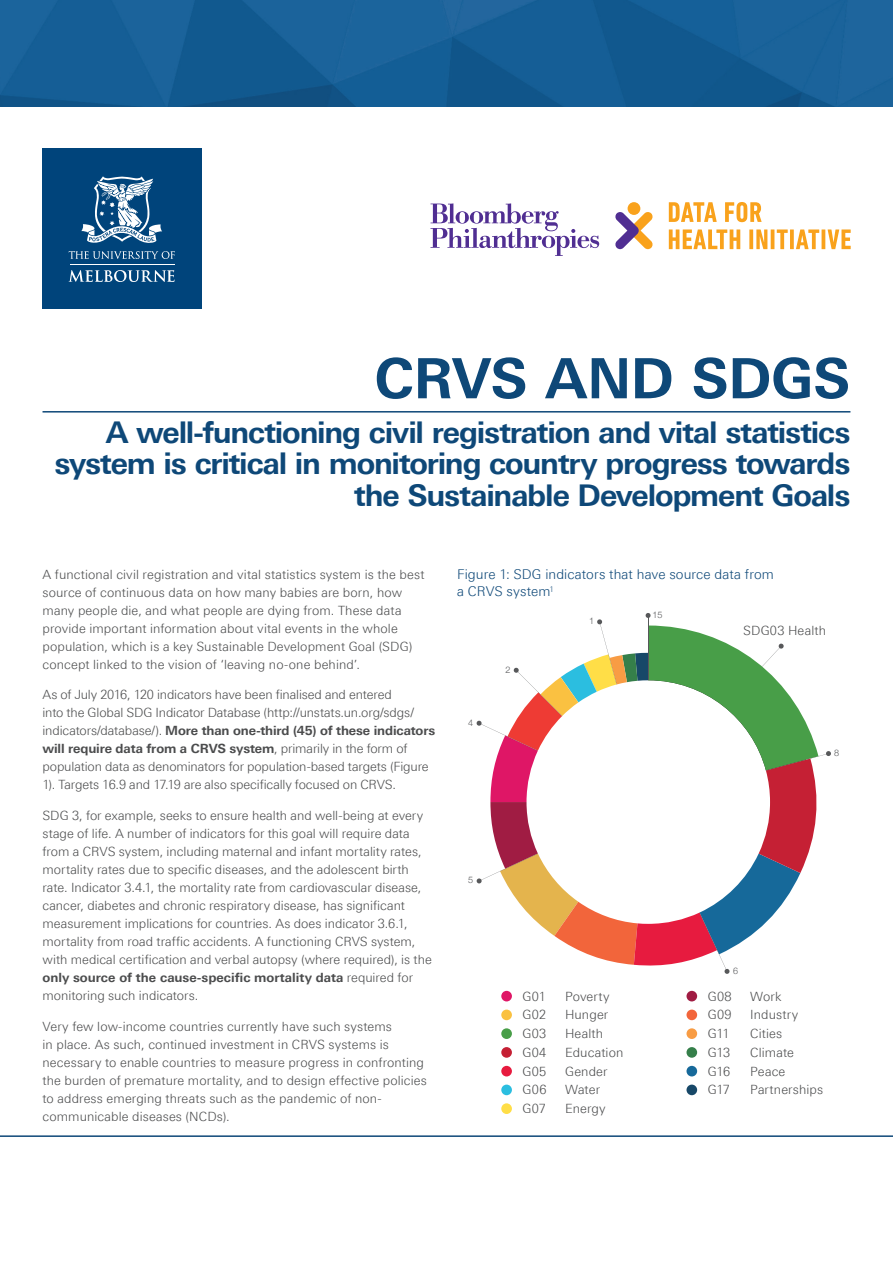
<style>
.page{position:relative;width:893px;height:1263px;background:#fff}
.page>*{position:absolute;margin:0;border:0;box-sizing:border-box;transform-origin:0 0}
.Partner_Lead_Main_He{font:700 55.5px "Linotype Univers 630";letter-spacing:-.015em;color:#0e4878}
.Partner_Lead_Sub_Mai{font:700 30px/31.5px "Linotype Univers 630";letter-spacing:-.04em;color:#0e4878;text-align:right}
.Figure_Box_Descripti{font:300 13.5px/17.2px "Linotype Univers 330";letter-spacing:.005em;color:#0e4878}
.Body_text-8_5_12pt_8{font:300 12.75px/18px "Linotype Univers 330";letter-spacing:.005em;color:#4b4c4d}
.t1{font:300 9px "Helvetica Neue";color:#57585a}
.s1{font-family:"Linotype Univers 630";font-weight:700}
</style>
<div class="page">
<svg style="left:476px;top:613px;width:355px;height:361px"></svg>
<img style="left:0;top:0;width:893px;height:106px">
<hr style="left:0;top:1135px;width:893px;height:2px;background:#0e4878">
<hr style="left:43px;top:411px;width:807px;height:1px;background:#0e4878">
<div style="left:501px;top:991px;width:11px;height:10px;background:#df1666;border-radius:50%"></div>
<div style="left:501px;top:1009px;width:11px;height:11px;background:#fac141;border-radius:50%"></div>
<div style="left:501px;top:1028px;width:11px;height:11px;background:#489e48;border-radius:50%"></div>
<div style="left:501px;top:1047px;width:11px;height:11px;background:#c52034;border-radius:50%"></div>
<div style="left:501px;top:1066px;width:11px;height:10px;background:#e71b3f;border-radius:50%"></div>
<div style="left:501px;top:1084px;width:11px;height:11px;background:#2bbee0;border-radius:50%"></div>
<div style="left:501px;top:1103px;width:11px;height:11px;background:#ffde47;border-radius:50%"></div>
<div style="left:686px;top:991px;width:11px;height:10px;background:#a01c43;border-radius:50%"></div>
<div style="left:686px;top:1009px;width:11px;height:11px;background:#f2653b;border-radius:50%"></div>
<div style="left:686px;top:1028px;width:11px;height:11px;background:#f89c44;border-radius:50%"></div>
<div style="left:686px;top:1047px;width:11px;height:11px;background:#357f4a;border-radius:50%"></div>
<div style="left:686px;top:1066px;width:11px;height:10px;background:#16699a;border-radius:50%"></div>
<div style="left:686px;top:1084px;width:11px;height:11px;background:#174868;border-radius:50%"></div>
<div style="left:43px;top:149px;width:159px;height:160px;background:#00447b"></div>
<hr style="left:70px;top:264px;width:104px;height:1px;background:#fff">
<svg style="left:69px;top:270px;width:106px;height:12px"></svg>
<svg style="left:69px;top:251px;width:106px;height:8px"></svg>
<svg style="left:81px;top:176px;width:81px;height:67px"></svg>
<svg style="left:669px;top:202px;width:48px;height:20px"></svg>
<svg style="left:725px;top:202px;width:37px;height:20px"></svg>
<svg style="left:669px;top:229px;width:71px;height:20px"></svg>
<svg style="left:749px;top:229px;width:4px;height:20px"></svg>
<svg style="left:756px;top:229px;width:11px;height:20px"></svg>
<hr style="left:771px;top:229px;width:3px;height:20px;background:#f9a21c">
<svg style="left:777px;top:229px;width:11px;height:20px"></svg>
<svg style="left:790px;top:229px;width:4px;height:20px"></svg>
<svg style="left:796px;top:229px;width:23px;height:20px"></svg>
<svg style="left:821px;top:229px;width:4px;height:20px"></svg>
<svg style="left:828px;top:229px;width:23px;height:20px"></svg>
<svg style="left:430px;top:203px;width:169px;height:53px"></svg>
<svg style="left:615px;top:212px;width:38px;height:37px"></svg>
<div style="left:628px;top:202px;width:12px;height:13px;background:#f9a21c;border-radius:50%"></div>
<p class="Partner_Lead_Main_He" style="left:374px;top:345px;width:478px">CRVS AND SDGS</p>
<p class="Partner_Lead_Sub_Mai" style="left:54px;top:416px;width:798px">A well-functioning civil registration and vital statistics system is critical in monitoring country progress towards the Sustainable Development Goals</p>
<p class="Body_text-8_5_12pt_8" style="left:43px;top:565px;width:384px">A functional civil registration and vital statistics system is the best source of continuous data on how many babies are born, how many people die, and what people are dying from. These data provide important information about vital events in the whole population, which is a key Sustainable Development Goal (SDG) concept linked to the vision of ‘leaving no-one behind’.</p>
<p class="Body_text-8_5_12pt_8" style="left:43px;top:686px;width:394px">As of July 2016, 120 indicators have been finalised and entered<br>into the Global SDG Indicator Database (http://unstats.un.org/sdgs/ indicators/database/). <span class="s1">More than one-third (45) of these indicators will require data from a CRVS system</span>, primarily in the form of population data as denominators for population-based targets (Figure 1). Targets 16.9 and 17.19 are also specifically focused on CRVS.</p>
<p class="Body_text-8_5_12pt_8" style="left:43px;top:806px;width:391px">SDG 3, for example, seeks to ensure health and well-being at every stage of life. A number of indicators for this goal will require data from a CRVS system, including maternal and infant mortality rates, mortality rates due to specific diseases, and the adolescent birth rate. Indicator 3.4.1, the mortality rate from cardiovascular disease, cancer, diabetes and chronic respiratory disease, has significant measurement implications for countries. As does indicator 3.6.1, mortality from road traffic accidents. A functioning CRVS system, with medical certification and verbal autopsy (where required), is the <span class="s1">only source of the cause-specific mortality data</span> required for monitoring such indicators.</p>
<p class="Body_text-8_5_12pt_8" style="left:43px;top:1017px;width:386px">Very few low-income countries currently have such systems<br>in place. As such, continued investment in CRVS systems is necessary to enable countries to measure progress in confronting the burden of premature mortality, and to design effective policies to address emerging threats such as the pandemic of non&shy;communicable diseases (NCDs).</p>
<p class="Figure_Box_Descripti" style="left:457px;top:565px;width:318px">Figure 1: SDG indicators that have source data from a CRVS system<sup>1</sup></p>
<p class="t1" style="left:652px;top:607px;width:12px">15</p>
<p class="t1" style="left:589px;top:614px;width:7px">1</p>
<p class="Body_text-8_5_12pt_8" style="left:743px;top:621px;width:84px">SDG03 Health</p>
<p class="t1" style="left:505px;top:662px;width:7px">2</p>
<p class="t1" style="left:468px;top:715px;width:7px">4</p>
<p class="t1" style="left:834px;top:745px;width:7px">8</p>
<p class="t1" style="left:468px;top:873px;width:7px">5</p>
<p class="Body_text-8_5_12pt_8" style="left:523px;top:987px;width:25px">G01</p>
<p class="Body_text-8_5_12pt_8" style="left:565px;top:987px;width:46px">Poverty</p>
<p class="Body_text-8_5_12pt_8" style="left:523px;top:1006px;width:25px">G02</p>
<p class="Body_text-8_5_12pt_8" style="left:565px;top:1006px;width:45px">Hunger</p>
<p class="Body_text-8_5_12pt_8" style="left:523px;top:1024px;width:25px">G03</p>
<p class="Body_text-8_5_12pt_8" style="left:565px;top:1024px;width:40px">Health</p>
<p class="Body_text-8_5_12pt_8" style="left:523px;top:1043px;width:25px">G04</p>
<p class="Body_text-8_5_12pt_8" style="left:565px;top:1043px;width:60px">Education</p>
<p class="Body_text-8_5_12pt_8" style="left:523px;top:1062px;width:25px">G05</p>
<p class="Body_text-8_5_12pt_8" style="left:565px;top:1062px;width:44px">Gender</p>
<p class="Body_text-8_5_12pt_8" style="left:523px;top:1081px;width:25px">G06</p>
<p class="Body_text-8_5_12pt_8" style="left:565px;top:1081px;width:37px">Water</p>
<p class="Body_text-8_5_12pt_8" style="left:523px;top:1099px;width:25px">G07</p>
<p class="Body_text-8_5_12pt_8" style="left:565px;top:1099px;width:42px">Energy</p>
<p class="t1" style="left:733px;top:963px;width:6px">6</p>
<p class="Body_text-8_5_12pt_8" style="left:708px;top:987px;width:25px">G08</p>
<p class="Body_text-8_5_12pt_8" style="left:750px;top:987px;width:33px">Work</p>
<p class="Body_text-8_5_12pt_8" style="left:708px;top:1006px;width:25px">G09</p>
<p class="Body_text-8_5_12pt_8" style="left:750px;top:1006px;width:49px">Industry</p>
<p class="Body_text-8_5_12pt_8" style="left:708px;top:1024px;width:23px">G11</p>
<p class="Body_text-8_5_12pt_8" style="left:750px;top:1024px;width:33px">Cities</p>
<p class="Body_text-8_5_12pt_8" style="left:708px;top:1043px;width:24px">G13</p>
<p class="Body_text-8_5_12pt_8" style="left:750px;top:1043px;width:45px">Climate</p>
<p class="Body_text-8_5_12pt_8" style="left:708px;top:1062px;width:24px">G16</p>
<p class="Body_text-8_5_12pt_8" style="left:750px;top:1062px;width:37px">Peace</p>
<p class="Body_text-8_5_12pt_8" style="left:708px;top:1081px;width:24px">G17</p>
<p class="Body_text-8_5_12pt_8" style="left:750px;top:1081px;width:74px">Partnerships</p>
</div>
